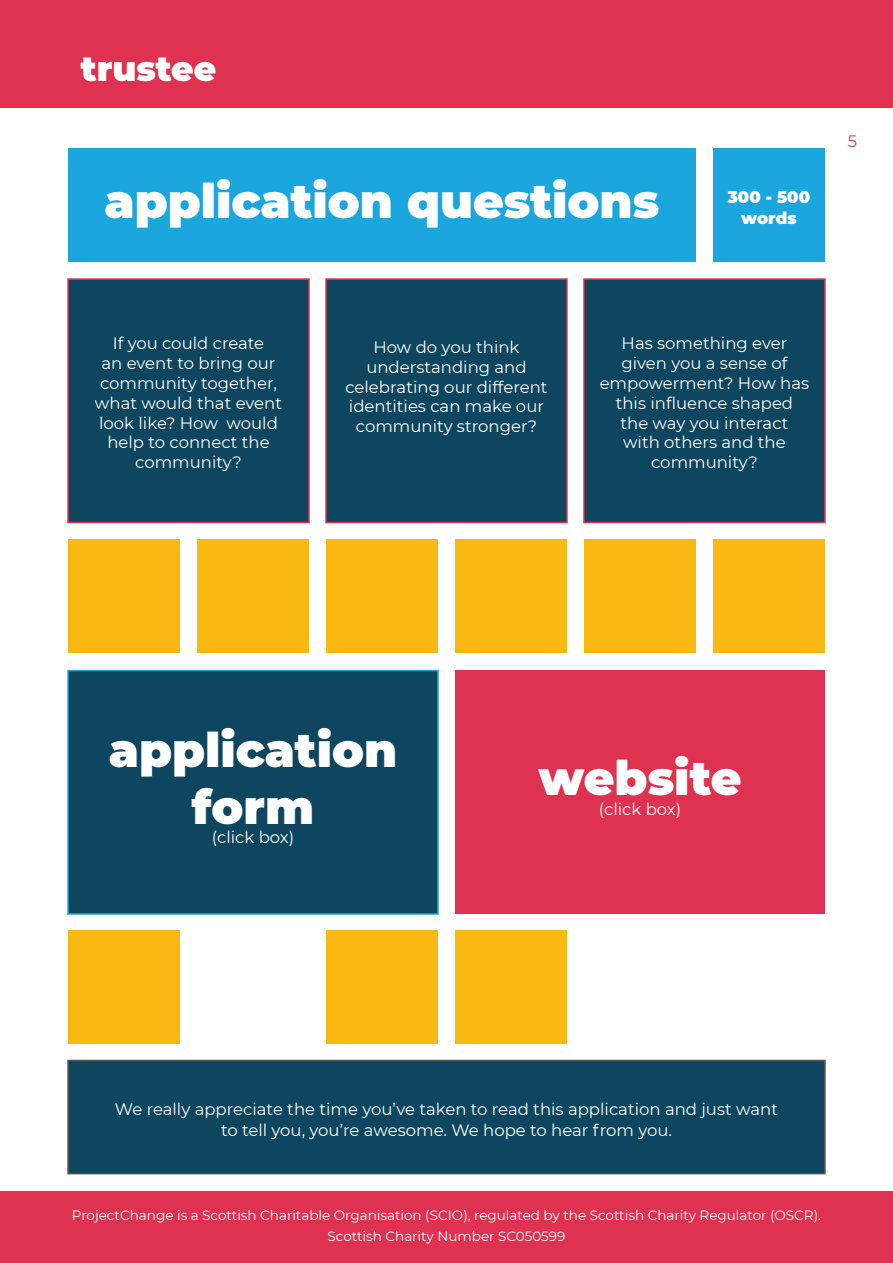
<style>
.page{position:relative;width:893px;height:1263px;background:#fff}
.page>*{position:absolute;margin:0;border:0;box-sizing:border-box;transform-origin:0 0}
.t1{font:900 47.25px/56.6px "Montserrat";color:#fff;text-align:center}
.t2{font:900 34.5px "Montserrat";color:#fff}
.t3{font:16.5px/19.8px "Montserrat";color:#fff;text-align:center}
.t4{font:900 16.5px/21px "Montserrat";color:#fff;text-align:center}
.t5{font:16.5px "Montserrat";color:#de334f}
.t6{font:13.5px/21px "Montserrat";color:#fff;text-align:center}
</style>
<div class="page">
<div style="left:0;top:1192px;width:893px;height:71px;background:#df3150"></div>
<hr style="left:0;top:1px;width:1px;height:107px;background:#df3150">
<div style="left:1px;top:1px;width:892px;height:107px;background:#df3150"></div>
<div style="left:68px;top:539px;width:112px;height:114px;background:#fab812"></div>
<div style="left:68px;top:930px;width:112px;height:113px;background:#fab812"></div>
<div style="left:197px;top:539px;width:112px;height:114px;background:#fab812"></div>
<div style="left:326px;top:539px;width:112px;height:114px;background:#fab812"></div>
<div style="left:326px;top:930px;width:112px;height:113px;background:#fab812"></div>
<div style="left:455px;top:539px;width:112px;height:114px;background:#fab812"></div>
<div style="left:455px;top:930px;width:112px;height:113px;background:#fab812"></div>
<div style="left:584px;top:539px;width:112px;height:114px;background:#fab812"></div>
<div style="left:713px;top:539px;width:112px;height:114px;background:#fab812"></div>
<div style="left:584px;top:279px;width:241px;height:243px;background:#0d465e"></div>
<div style="left:583px;top:278px;width:243px;height:245px;border:2px solid #de334f"></div>
<div style="left:68px;top:149px;width:628px;height:113px;background:#1ca6de"></div>
<div style="left:68px;top:279px;width:241px;height:243px;background:#0d465e"></div>
<div style="left:67px;top:278px;width:243px;height:245px;border:2px solid #de334f"></div>
<div style="left:326px;top:279px;width:241px;height:243px;background:#0d465e"></div>
<div style="left:325px;top:278px;width:243px;height:245px;border:2px solid #de334f"></div>
<div style="left:68px;top:670px;width:370px;height:244px;background:#0d465e"></div>
<div style="left:67px;top:670px;width:372px;height:245px;border:2px solid #1ca6de"></div>
<div style="left:455px;top:670px;width:370px;height:244px;background:#df3150"></div>
<div style="left:713px;top:149px;width:112px;height:113px;background:#1ca6de"></div>
<div style="left:68px;top:1060px;width:757px;height:114px;background:#0d465e"></div>
<div style="left:67px;top:1060px;width:759px;height:114px;border:2px solid #575756"></div>
<h2 class="t2" style="left:81px;top:43px;width:137px">trustee</h2>
<h1 class="t1" style="left:105px;top:170px;width:556px">application questions</h1>
<p class="t4" style="left:728px;top:186px;width:84px">300 - 500 words</p>
<p class="t5" style="left:848px;top:130px;width:11px">5</p>
<p class="t3" style="left:95px;top:333px;width:189px">If you could create<br>an event to bring our community together, what would that event look like? How would help to connect the community?</p>
<p class="t3" style="left:345px;top:337px;width:204px">How do you think understanding and celebrating our different identities can make our community stronger?</p>
<p class="t3" style="left:600px;top:333px;width:211px">Has something ever given you a sense of empowerment? How has this influence shaped<br>the way you interact<br>with others and the community?</p>
<h1 class="t1" style="left:109px;top:719px;width:290px">application form</h1>
<p class="t3" style="left:212px;top:827px;width:84px">(click box)</p>
<h1 class="t1" style="left:538px;top:747px;width:205px">website</h1>
<p class="t3" style="left:599px;top:799px;width:84px">(click box)</p>
<p class="t3" style="left:115px;top:1097px;width:665px;line-height:21px">We really appreciate the time you’ve taken to read this application and just want to tell you, you’re awesome. We hope to hear from you.</p>
<p class="t6" style="left:72px;top:1205px;width:750px">ProjectChange is a Scottish Charitable Organisation (SCIO), regulated by the Scottish Charity Regulator (OSCR).<br>Scottish Charity Number SC050599</p>
</div>
